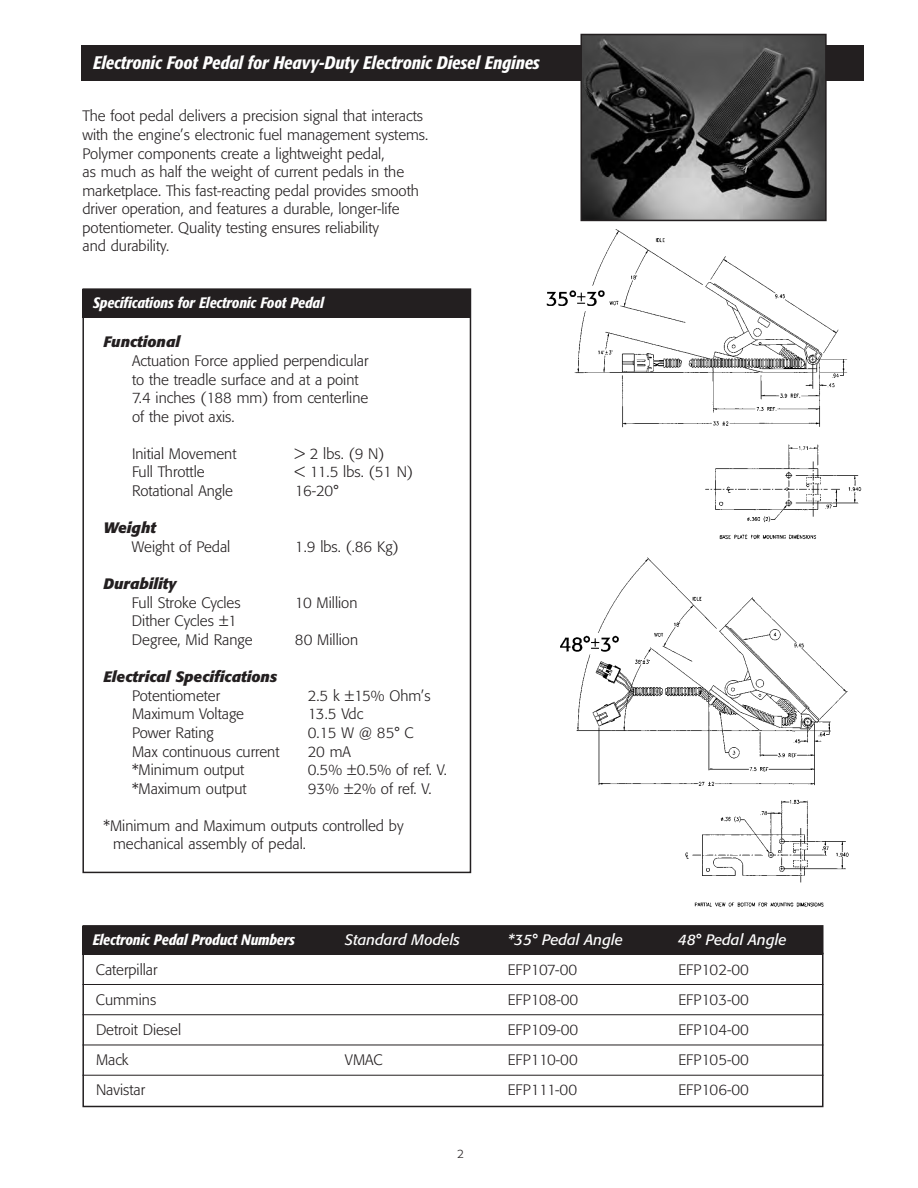
<style>
.page{position:relative;width:918px;height:1188px;background:#fff}
.page>*{position:absolute;margin:0;border:0;box-sizing:border-box;transform-origin:0 0}
.t1{font:italic 500 condensed 18px "Formata";color:#fff}
.t2{font:300 15px/18.6px "Formata";color:#231f20}
.t3{font:italic 500 condensed 15px "Formata";color:#fff}
.t4{font:italic 700 15px "Formata";color:#231f20}
.t5{font:italic 15px "Formata";color:#fff}
.t6{font:300 12px "Formata";color:#231f20}
</style>
<div class="page">
<div style="left:83px;top:289px;width:387px;height:29px;background:#231f20"></div>
<div style="left:82px;top:288px;width:389px;height:585px;border:2px solid #231f20"></div>
<hr style="left:82px;top:316px;width:389px;height:2px;background:#231f20">
<div style="left:81px;top:45px;width:783px;height:36px;background:#231f20"></div>
<img style="left:583px;top:37px;width:241px;height:181px">
<div style="left:580px;top:34px;width:247px;height:187px;border:2px solid #231f20"></div>
<div style="left:83px;top:926px;width:739px;height:28px;background:#231f20"></div>
<div style="left:82px;top:925px;width:742px;height:182px;border:2px solid #231f20"></div>
<hr style="left:82px;top:953px;width:742px;height:1px;background:#231f20">
<hr style="left:82px;top:984px;width:742px;height:1px;background:#231f20">
<hr style="left:82px;top:1014px;width:742px;height:1px;background:#231f20">
<hr style="left:82px;top:1045px;width:742px;height:1px;background:#231f20">
<hr style="left:82px;top:1075px;width:742px;height:1px;background:#231f20">
<img style="left:546px;top:229px;width:316px;height:311px">
<img style="left:560px;top:557px;width:289px;height:350px">
<p class="t1" style="left:93px;top:56px;width:448px">Electronic Foot Pedal for Heavy-Duty Electronic Diesel Engines</p>
<p class="t2" style="left:82px;top:108px;width:347px">The foot pedal delivers a precision signal that interacts with the engine’s electronic fuel management systems.<br>Polymer components create a lightweight pedal,<br>as much as half the weight of current pedals in the marketplace. This fast-reacting pedal provides smooth driver operation, and features a durable, longer-life potentiometer. Quality testing ensures reliability<br>and durability.</p>
<p class="t3" style="left:93px;top:297px;width:233px">Specifications for Electronic Foot Pedal</p>
<p class="t4" style="left:104px;top:336px;width:78px">Functional</p>
<p class="t2" style="left:132px;top:353px;width:238px">Actuation Force applied perpendicular to the treadle surface and at a point<br>7.4 inches (188 mm) from centerline of the pivot axis.</p>
<p class="t2" style="left:132px;top:445px;width:106px">Initial Movement</p>
<p class="t2" style="left:295px;top:445px;width:91px">&gt; 2 lbs. (9 N)</p>
<p class="t2" style="left:132px;top:464px;width:74px">Full Throttle</p>
<p class="t2" style="left:295px;top:464px;width:120px">&lt; 11.5 lbs. (51 N)</p>
<p class="t2" style="left:132px;top:483px;width:103px">Rotational Angle</p>
<p class="t2" style="left:295px;top:483px;width:45px">16-20°</p>
<p class="t4" style="left:103px;top:521px;width:54px">Weight</p>
<p class="t2" style="left:132px;top:539px;width:100px">Weight of Pedal</p>
<p class="t2" style="left:295px;top:539px;width:105px">1.9 lbs. (.86 Kg)</p>
<p class="t4" style="left:103px;top:577px;width:75px">Durability</p>
<p class="t2" style="left:132px;top:594px;width:110px">Full Stroke Cycles</p>
<p class="t2" style="left:295px;top:594px;width:64px">10 Million</p>
<p class="t2" style="left:132px;top:613px;width:122px">Dither Cycles ±1<br>Degree, Mid Range</p>
<p class="t2" style="left:295px;top:632px;width:65px">80 Million</p>
<p class="t4" style="left:104px;top:670px;width:175px">Electrical Specifications</p>
<p class="t2" style="left:132px;top:688px;width:90px">Potentiometer</p>
<p class="t2" style="left:308px;top:688px;width:124px">2.5 k ±15% Ohm’s</p>
<p class="t2" style="left:132px;top:706px;width:114px">Maximum Voltage</p>
<p class="t2" style="left:308px;top:706px;width:57px">13.5 Vdc</p>
<p class="t2" style="left:132px;top:725px;width:83px">Power Rating</p>
<p class="t2" style="left:308px;top:725px;width:107px">0.15 W @ 85° C</p>
<p class="t2" style="left:132px;top:743px;width:149px">Max continuous current</p>
<p class="t2" style="left:308px;top:743px;width:45px">20 mA</p>
<p class="t2" style="left:132px;top:762px;width:114px">*Minimum output</p>
<p class="t2" style="left:308px;top:762px;width:140px">0.5% ±0.5% of ref. V.</p>
<p class="t2" style="left:132px;top:780px;width:116px">*Maximum output</p>
<p class="t2" style="left:308px;top:780px;width:125px">93% ±2% of ref. V.</p>
<p class="t2" style="left:113px;top:817px;width:292px;text-indent:-10px">*Minimum and Maximum outputs controlled by mechanical assembly of pedal.</p>
<p class="t3" style="left:93px;top:934px;width:204px">Electronic Pedal Product Numbers</p>
<p class="t5" style="left:345px;top:933px;width:117px">Standard Models</p>
<p class="t5" style="left:508px;top:933px;width:117px">*35° Pedal Angle</p>
<p class="t5" style="left:678px;top:933px;width:110px">48° Pedal Angle</p>
<p class="t2" style="left:96px;top:961px;width:63px">Caterpillar</p>
<p class="t2" style="left:508px;top:961px;width:71px">EFP107-00</p>
<p class="t2" style="left:678px;top:961px;width:72px">EFP102-00</p>
<p class="t2" style="left:96px;top:991px;width:62px">Cummins</p>
<p class="t2" style="left:508px;top:991px;width:72px">EFP108-00</p>
<p class="t2" style="left:678px;top:991px;width:72px">EFP103-00</p>
<p class="t2" style="left:96px;top:1021px;width:87px">Detroit Diesel</p>
<p class="t2" style="left:508px;top:1021px;width:72px">EFP109-00</p>
<p class="t2" style="left:678px;top:1021px;width:72px">EFP104-00</p>
<p class="t2" style="left:96px;top:1051px;width:34px">Mack</p>
<p class="t2" style="left:345px;top:1051px;width:39px">VMAC</p>
<p class="t2" style="left:508px;top:1051px;width:72px">EFP110-00</p>
<p class="t2" style="left:678px;top:1051px;width:72px">EFP105-00</p>
<p class="t2" style="left:96px;top:1081px;width:51px">Navistar</p>
<p class="t2" style="left:508px;top:1081px;width:71px">EFP111-00</p>
<p class="t2" style="left:678px;top:1081px;width:72px">EFP106-00</p>
<p class="t6" style="left:457px;top:1149px;width:8px">2</p>
</div>
